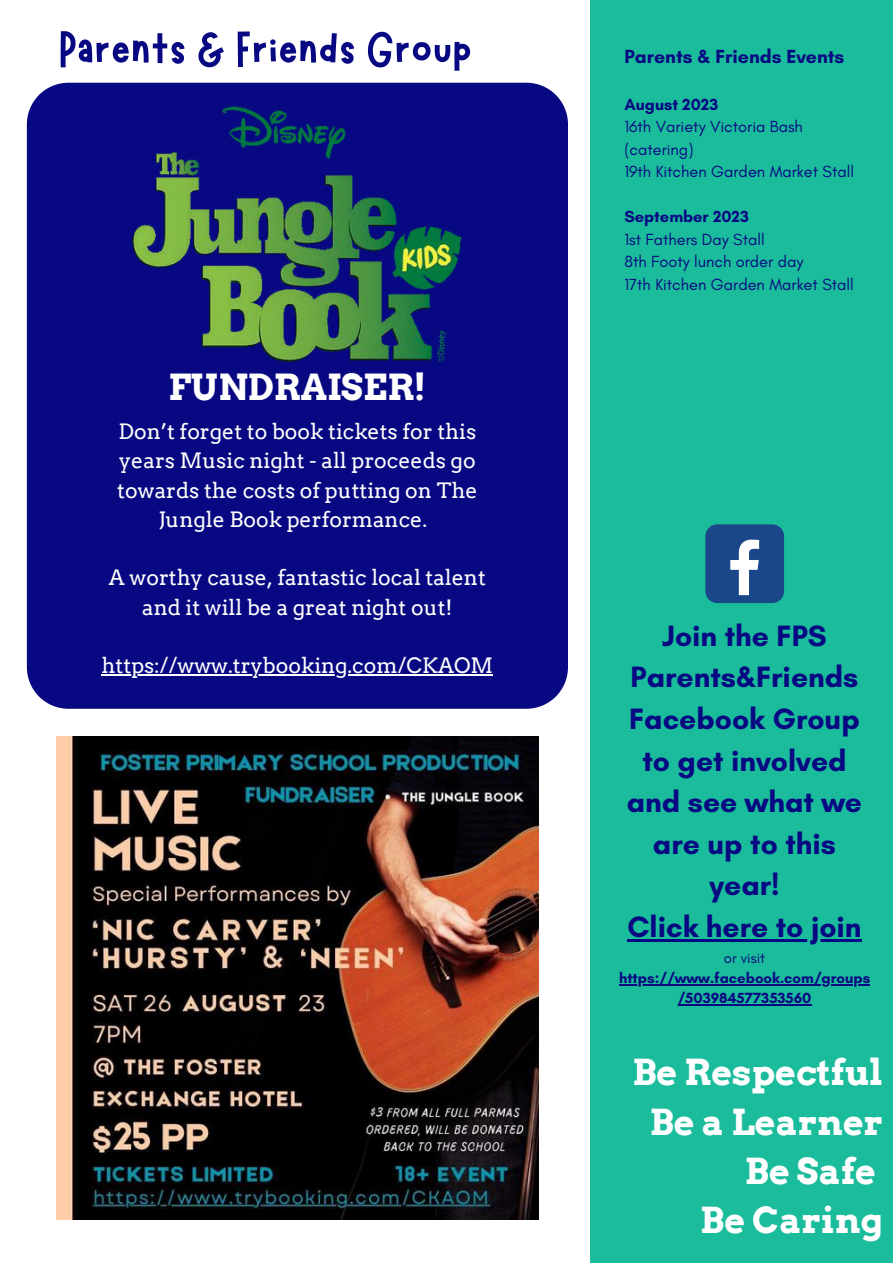
<style>
.page{position:relative;width:893px;height:1264px;background:#fff}
.page>*{position:absolute;margin:0;border:0;box-sizing:border-box;transform-origin:0 0}
.t1{font:51px "Marykate";color:#080982}
.t2{font:700 36px "Arvo";color:#fff}
.t3{font:700 35.85px/49.2px "Arvo";color:#fff;text-align:right}
.t4{font:700 30px/41.5px "Glacial Indifference";color:#080982;text-align:center}
.t5{font:21.15px/29.2px "Arvo";color:#fff;text-align:center}
.t6{font:700 19.35px "Glacial Indifference";color:#080982}
.t7{font:16.35px/22.5px "Glacial Indifference";color:#080982}
.t8{font:700 16.35px "Glacial Indifference";color:#080982}
.t9{font:700 15px/20.2px "Glacial Indifference";color:#080982;text-align:center}
.t10{font:15px "Glacial Indifference";color:#080982}
</style>
<div class="page">
<div style="left:590px;top:0;width:302px;height:1262px;background:#1bbc9b"></div>
<div style="left:27px;top:83px;width:541px;height:625px;background:#080982"></div>
<div style="left:705px;top:524px;width:79px;height:79px;background:#1a4789;border-radius:12px"></div>
<svg style="left:730px;top:539px;width:29px;height:56px"></svg>
<img style="left:56px;top:736px;width:482px;height:483px">
<hr style="left:627px;top:939px;width:234px;height:2px;background:#080982">
<hr style="left:619px;top:984px;width:250px;height:1px;background:#080982">
<hr style="left:677px;top:1004px;width:134px;height:1px;background:#080982">
<hr style="left:102px;top:674px;width:391px;height:1px;background:#fff">
<img style="left:89px;top:83px;width:416px;height:333px">
<h1 class="t1" style="left:59px;top:16px;width:415px">Parents &amp; Friends Group</h1>
<h2 class="t2" style="left:168px;top:365px;width:259px">FUNDRAISER!</h2>
<p class="t5" style="left:117px;top:417px;width:362px">Don’t forget to book tickets for this years Music night - all proceeds go towards the costs of putting on The<br>Jungle Book performance.</p>
<p class="t5" style="left:109px;top:563px;width:378px">A worthy cause, fantastic local talent and it will be a great night out!</p>
<p class="t5" style="left:102px;top:651px;width:393px">https://www.trybooking.com/CKAOM</p>
<p class="t6" style="left:624px;top:44px;width:221px">Parents &amp; Friends Events</p>
<p class="t8" style="left:624px;top:94px;width:95px">August 2023</p>
<p class="t7" style="left:624px;top:115px;width:231px">16th Variety Victoria Bash (catering)<br>19th Kitchen Garden Market Stall</p>
<p class="t8" style="left:624px;top:207px;width:126px">September 2023</p>
<p class="t7" style="left:624px;top:228px;width:231px">1st Fathers Day Stall<br>8th Footy lunch order day<br>17th Kitchen Garden Market Stall</p>
<h3 class="t4" style="left:626px;top:614px;width:237px">Join the FPS<br>Parents&amp;Friends<br>Facebook Group to get involved and see what we are up to this year!<br>Click here to join</h3>
<p class="t10" style="left:723px;top:948px;width:43px">or visit</p>
<p class="t9" style="left:619px;top:967px;width:253px">https://www.facebook.com/groups /503984577353560</p>
<h3 class="t3" style="left:632px;top:1047px;width:252px">Be Respectful<br>Be a Learner<br>Be Safe<br>Be Caring</h3>
</div>
